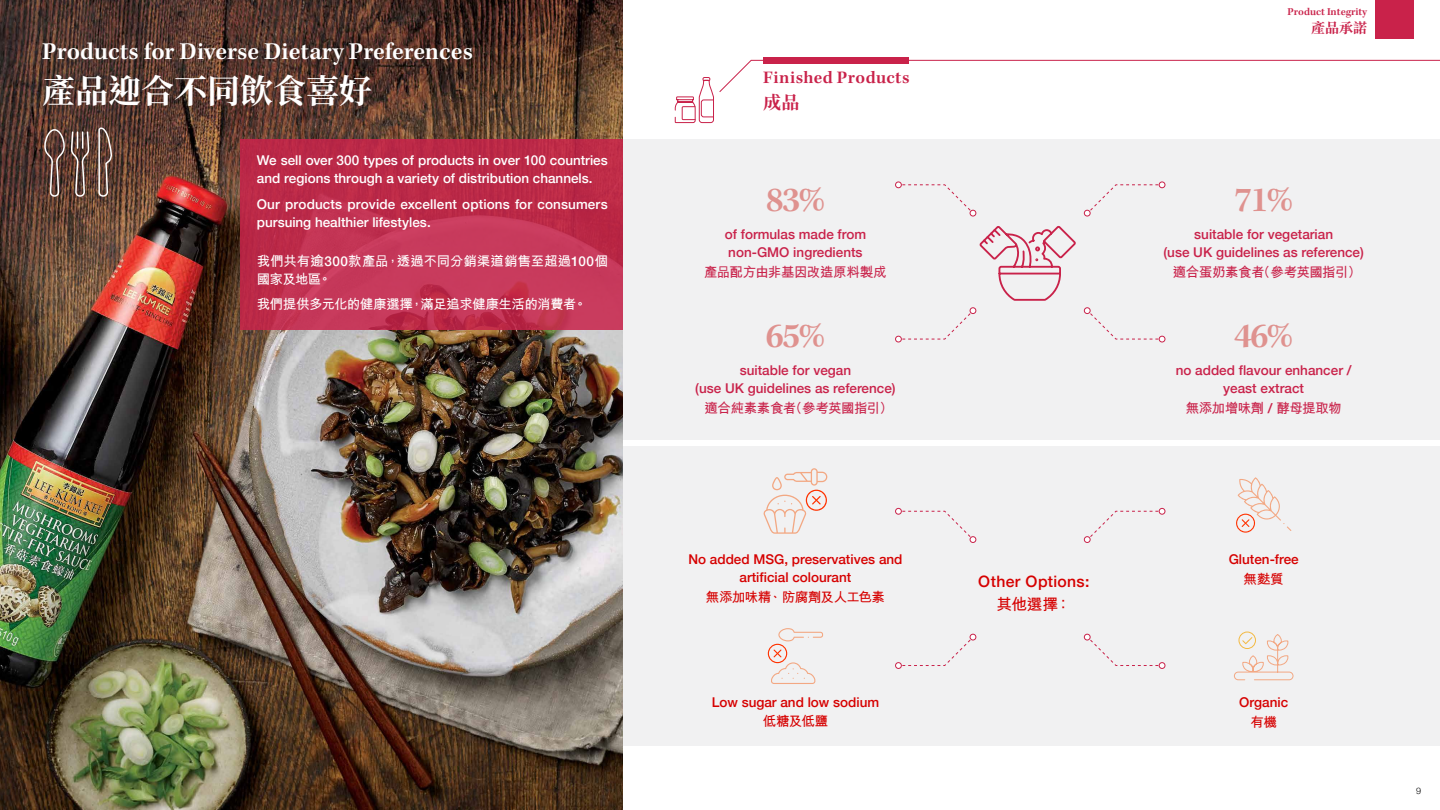
<style>
.page{position:relative;width:1440px;height:810px;background:#fff}
.page>*{position:absolute;margin:0;border:0;box-sizing:border-box;transform-origin:0 0}
.t1{font:600 36px "Kepler Std";letter-spacing:-.05em;color:#df928f}
.t2{font:700 33px "Noto Serif CJ Ktc";color:#fff}
.t3{font:600 24.75px "Kepler Std";color:#fff}
.t4{font:600 18px "Kepler Std";letter-spacing:.025em;color:#c9224a}
.t5{font:700 18px "Noto Serif CJ Ktc";color:#c9224a}
.t6{font:500 15.75px "Helvetica Neue";letter-spacing:.02em;color:#d60000}
.t7{font:700 15.75px "M Hei HK";color:#d60000}
.t8{font:700 14.02px "Noto Serif CJ Ktc";color:#c9224a}
.t9{font:500 13.5px/18px "Helvetica Neue";color:#fff}
.t10{font:500 13.5px/18px "Helvetica Neue";color:#c9224a;text-align:center}
.t11{font:500 13.5px/18px "Helvetica Neue";color:#d60000;text-align:center}
.t12{font:700 13.5px "M Hei HK";letter-spacing:-.04em;color:#c9224a}
.t13{font:700 13.5px/18px "M Hei HK";letter-spacing:-.01em;color:#fff}
.t14{font:700 13.5px "M Hei HK";letter-spacing:-.03em;color:#fff}
.t15{font:700 13.5px "M Hei HK";letter-spacing:-.035em;color:#d60000}
.t16{font:600 10.8px "Kepler Std";color:#c9224a}
.t17{font:300 9px "Helvetica Neue";color:#000}
.s1{font-family:"Helvetica Neue";font-weight:500}
</style>
<div class="page">
<div style="left:604px;top:140px;width:836px;height:300px;background:#f1f1f2"></div>
<div style="left:604px;top:446px;width:836px;height:300px;background:#f1f1f2"></div>
<img style="left:0;top:0;width:623px;height:810px">
<svg style="left:240px;top:140px;width:383px;height:190px;background:#c02f4f"></svg>
<svg style="left:674px;top:60px;width:766px;height:63px"></svg>
<svg style="left:979px;top:225px;width:97px;height:76px"></svg>
<div style="left:895px;top:182px;width:7px;height:6px;border:1px solid #c9224a;border-radius:50%"></div>
<div style="left:895px;top:508px;width:7px;height:6px;border:1px solid #c9224a;border-radius:50%"></div>
<div style="left:1159px;top:662px;width:6px;height:7px;border:1px solid #c9224a;border-radius:50%"></div>
<div style="left:895px;top:336px;width:7px;height:6px;border:1px solid #c9224a;border-radius:50%"></div>
<div style="left:895px;top:662px;width:7px;height:7px;border:1px solid #c9224a;border-radius:50%"></div>
<svg style="left:896px;top:182px;width:80px;height:34px"></svg>
<svg style="left:896px;top:508px;width:80px;height:34px"></svg>
<div style="left:970px;top:536px;width:6px;height:7px;border:1px solid #c9224a;border-radius:50%"></div>
<svg style="left:1084px;top:182px;width:81px;height:34px"></svg>
<svg style="left:1084px;top:508px;width:81px;height:34px"></svg>
<div style="left:1084px;top:536px;width:6px;height:7px;border:1px solid #c9224a;border-radius:50%"></div>
<svg style="left:1084px;top:308px;width:81px;height:34px"></svg>
<div style="left:1084px;top:307px;width:6px;height:7px;border:1px solid #c9224a;border-radius:50%"></div>
<svg style="left:1084px;top:634px;width:81px;height:34px"></svg>
<svg style="left:896px;top:308px;width:80px;height:34px"></svg>
<div style="left:970px;top:307px;width:6px;height:7px;border:1px solid #c9224a;border-radius:50%"></div>
<svg style="left:896px;top:634px;width:80px;height:34px"></svg>
<div style="left:763px;top:57px;width:146px;height:7px;background:#c9224a"></div>
<svg style="left:1236px;top:477px;width:55px;height:56px"></svg>
<svg style="left:768px;top:628px;width:55px;height:56px"></svg>
<svg style="left:1234px;top:632px;width:60px;height:49px"></svg>
<svg style="left:763px;top:468px;width:64px;height:66px"></svg>
<svg style="left:44px;top:128px;width:46px;height:69px;background:#71574e"></svg>
<svg style="left:98px;top:127px;width:14px;height:70px"></svg>
<div style="left:1375px;top:0;width:39px;height:38px;background:#c9224a"></div>
<h3 class="t3" style="left:42px;top:37px;width:432px">Products for Diverse Dietary Preferences</h3>
<h2 class="t2" style="left:42px;top:72px;width:332px">產品迎合不同飲食喜好</h2>
<p class="t9" style="left:257px;top:150px;width:352px">We sell over 300 types of products in over 100 countries and regions through a variety of distribution channels.</p>
<p class="t9" style="left:257px;top:194px;width:352px">Our products provide excellent options for consumers pursuing healthier lifestyles.</p>
<p class="t13" style="left:257px;top:251px;width:352px">我們共有逾<span class="s1">300</span>款產品，透過不同分銷渠道銷售至超過<span class="s1">100</span>個國家及地區。</p>
<p class="t14" style="left:257px;top:294px;width:332px">我們提供多元化的健康選擇，滿足追求健康生活的消費者。</p>
<p class="t16" style="left:1288px;top:6px;width:81px">Product Integrity</p>
<p class="t8" style="left:1311px;top:20px;width:57px">產品承諾</p>
<h3 class="t4" style="left:763px;top:68px;width:148px">Finished Products</h3>
<h3 class="t5" style="left:763px;top:93px;width:38px">成品</h3>
<h1 class="t1" style="left:766px;top:179px;width:61px">83%</h1>
<h1 class="t1" style="left:1234px;top:179px;width:61px">71%</h1>
<p class="t10" style="left:725px;top:224px;width:143px;text-align:left">of formulas made from non-GMO ingredients</p>
<p class="t12" style="left:704px;top:262px;width:184px">產品配方由非基因改造原料製成</p>
<p class="t10" style="left:1164px;top:224px;width:202px">suitable for vegetarian<br>(use UK guidelines as reference)</p>
<p class="t12" style="left:1173px;top:262px;width:190px">適合蛋奶素食者（參考英國指引）</p>
<h1 class="t1" style="left:766px;top:315px;width:61px">65%</h1>
<h1 class="t1" style="left:1234px;top:315px;width:61px">46%</h1>
<p class="t10" style="left:695px;top:360px;width:202px">suitable for vegan<br>(use UK guidelines as reference)</p>
<p class="t12" style="left:705px;top:398px;width:190px">適合純素素食者（參考英國指引）</p>
<p class="t10" style="left:1176px;top:360px;width:177px">no added flavour enhancer / yeast extract</p>
<p class="t12" style="left:1186px;top:398px;width:157px">無添加增味劑 <span class="s1">/</span> 酵母提取物</p>
<p class="t11" style="left:688px;top:550px;width:216px">No added MSG, preservatives and artificial colourant</p>
<p class="t15" style="left:706px;top:587px;width:181px">無添加味精、防腐劑及人工色素</p>
<p class="t6" style="left:978px;top:569px;width:113px">Other Options:</p>
<p class="t7" style="left:997px;top:593px;width:76px">其他選擇：</p>
<p class="t11" style="left:1229px;top:550px;width:72px">Gluten-free</p>
<p class="t15" style="left:1244px;top:569px;width:42px">無麩質</p>
<p class="t11" style="left:712px;top:692px;width:169px">Low sugar and low sodium</p>
<p class="t15" style="left:763px;top:712px;width:67px">低糖及低鹽</p>
<p class="t11" style="left:1239px;top:692px;width:51px">Organic</p>
<p class="t15" style="left:1250px;top:712px;width:28px">有機</p>
<p class="t17" style="left:1416px;top:783px;width:7px">9</p>
</div>
